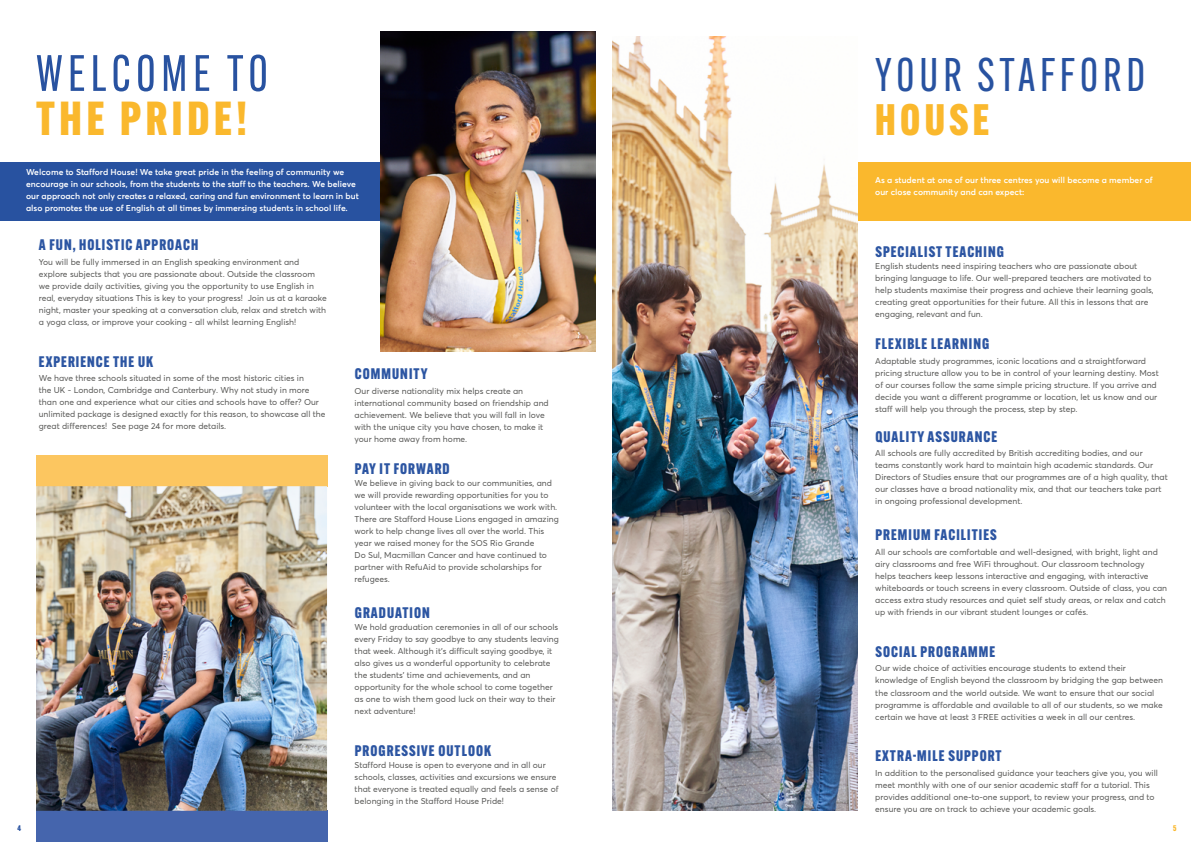
<style>
.page{position:relative;width:1191px;height:842px;background:#fff}
.page>*{position:absolute;margin:0;border:0;box-sizing:border-box;transform-origin:0 0}
.t1{font:50px "Alternate Gothic Cond ATF";letter-spacing:.1em;color:#2852a0}
.t2{font:800 46.7px "Alternate Gothic Cond ATF";letter-spacing:.1em;color:#fab82d}
.t3{font:46.2px "Alternate Gothic Cond ATF";letter-spacing:.1em;color:#2852a0}
.t4{font:800 43.1px "Alternate Gothic Cond ATF";letter-spacing:.1em;color:#fab82d}
.t5{font:800 15px "Alternate Gothic Cond ATF";letter-spacing:.07em;color:#2c55a2}
.t6{font:8.5px/12px "Averta Std";color:#585856}
.t7{font:600 8.5px/12px "Averta Std";color:#fff}
.t8{font:800 8px "Alternate Gothic Cond ATF";color:#2852a0}
.t9{font:800 8px "Alternate Gothic Cond ATF";color:#fab82d}
</style>
<div class="page">
<div style="left:0;top:162px;width:488px;height:58px;background:#2852a0"></div>
<div style="left:36px;top:455px;width:291px;height:31px;background:#fcc660"></div>
<div style="left:36px;top:811px;width:291px;height:31px;background:#4565ad"></div>
<img style="left:380px;top:31px;width:215px;height:320px">
<div style="left:676px;top:162px;width:515px;height:58px;background:#fab82d"></div>
<img style="left:612px;top:36px;width:245px;height:775px">
<img style="left:36px;top:486px;width:291px;height:325px">
<h1 class="t1" style="left:36px;top:43px;width:234px">WELCOME TO</h1>
<h2 class="t2" style="left:36px;top:89px;width:212px">THE PRIDE!</h2>
<p class="t7" style="left:26px;top:166px;width:334px">Welcome to Stafford House! We take great pride in the feeling of community we encourage in our schools, from the students to the staff to the teachers. We believe our approach not only creates a relaxed, caring and fun environment to learn in but also promotes the use of English at all times by immersing students in school life.</p>
<h3 class="t5" style="left:39px;top:235px;width:161px">A FUN, HOLISTIC APPROACH</h3>
<p class="t6" style="left:39px;top:256px;width:289px">You will be fully immersed in an English speaking environment and explore subjects that you are passionate about. Outside the classroom we provide daily activities, giving you the opportunity to use English in real, everyday situations This is key to your progress! Join us at a karaoke night, master your speaking at a conversation club, relax and stretch with a yoga class, or improve your cooking - all whilst learning English!</p>
<h3 class="t5" style="left:39px;top:352px;width:116px">EXPERIENCE THE UK</h3>
<p class="t6" style="left:39px;top:372px;width:288px">We have three schools situated in some of the most historic cities in<br>the UK - London, Cambridge and Canterbury. Why not study in more than one and experience what our cities and schools have to offer? Our unlimited package is designed exactly for this reason, to showcase all the great differences! See page 24 for more details.</p>
<h3 class="t5" style="left:355px;top:364px;width:74px">COMMUNITY</h3>
<p class="t6" style="left:354px;top:385px;width:196px">Our diverse nationality mix helps create an international community based on friendship and achievement. We believe that you will fall in love with the unique city you have chosen, to make it your home away from home.</p>
<h3 class="t5" style="left:355px;top:459px;width:96px">PAY IT FORWARD</h3>
<p class="t6" style="left:354px;top:477px;width:206px">We believe in giving back to our communities, and we will provide rewarding opportunities for you to volunteer with the local organisations we work with.<br>There are Stafford House Lions engaged in amazing work to help change lives all over the world. This year we raised money for the SOS Rio Grande<br>Do Sul, Macmillan Cancer and have continued to partner with RefuAid to provide scholarships for refugees.</p>
<h3 class="t5" style="left:355px;top:603px;width:76px">GRADUATION</h3>
<p class="t6" style="left:354px;top:621px;width:206px">We hold graduation ceremonies in all of our schools every Friday to say goodbye to any students leaving that week. Although it’s difficult saying goodbye, it also gives us a wonderful opportunity to celebrate the students’ time and achievements, and an opportunity for the whole school to come together as one to wish them good luck on their way to their next adventure!</p>
<h3 class="t5" style="left:355px;top:741px;width:138px">PROGRESSIVE OUTLOOK</h3>
<p class="t6" style="left:354px;top:759px;width:205px">Stafford House is open to everyone and in all our schools, classes, activities and excursions we ensure that everyone is treated equally and feels a sense of belonging in the Stafford House Pride!</p>
<h3 class="t3" style="left:875px;top:46px;width:271px">YOUR STAFFORD</h3>
<h3 class="t4" style="left:875px;top:93px;width:115px">HOUSE</h3>
<p class="t7" style="left:875px;top:174px;width:279px">As a student at one of our three centres you will become a member of our close community and can expect:</p>
<h3 class="t5" style="left:875px;top:242px;width:130px">SPECIALIST TEACHING</h3>
<p class="t6" style="left:875px;top:260px;width:280px">English students need inspiring teachers who are passionate about bringing language to life. Our well-prepared teachers are motivated to help students maximise their progress and achieve their learning goals, creating great opportunities for their future. All this in lessons that are engaging, relevant and fun.</p>
<h3 class="t5" style="left:875px;top:334px;width:115px">FLEXIBLE LEARNING</h3>
<p class="t6" style="left:875px;top:355px;width:285px">Adaptable study programmes, iconic locations and a straightforward pricing structure allow you to be in control of your learning destiny. Most of our courses follow the same simple pricing structure. If you arrive and decide you want a different programme or location, let us know and our staff will help you through the process, step by step.</p>
<h3 class="t5" style="left:875px;top:427px;width:123px">QUALITY ASSURANCE</h3>
<p class="t6" style="left:875px;top:447px;width:294px">All schools are fully accredited by British accrediting bodies, and our teams constantly work hard to maintain high academic standards. Our Directors of Studies ensure that our programmes are of a high quality, that our classes have a broad nationality mix, and that our teachers take part in ongoing professional development.</p>
<h3 class="t5" style="left:875px;top:525px;width:123px">PREMIUM FACILITIES</h3>
<p class="t6" style="left:875px;top:546px;width:293px">All our schools are comfortable and well-designed, with bright, light and airy classrooms and free WiFi throughout. Our classroom technology helps teachers keep lessons interactive and engaging, with interactive whiteboards or touch screens in every classroom. Outside of class, you can access extra study resources and quiet self study areas, or relax and catch up with friends in our vibrant student lounges or cafés.</p>
<h3 class="t5" style="left:875px;top:642px;width:121px">SOCIAL PROGRAMME</h3>
<p class="t6" style="left:875px;top:662px;width:289px">Our wide choice of activities encourage students to extend their knowledge of English beyond the classroom by bridging the gap between the classroom and the world outside. We want to ensure that our social programme is affordable and available to all of our students, so we make certain we have at least 3 FREE activities a week in all our centres.</p>
<h3 class="t5" style="left:875px;top:746px;width:128px">EXTRA-MILE SUPPORT</h3>
<p class="t6" style="left:875px;top:767px;width:284px">In addition to the personalised guidance your teachers give you, you will meet monthly with one of our senior academic staff for a tutorial. This provides additional one-to-one support, to review your progress, and to ensure you are on track to achieve your academic goals.</p>
<p class="t8" style="left:17px;top:823px;width:5px">4</p>
<p class="t9" style="left:1173px;top:823px;width:5px">5</p>
</div>
